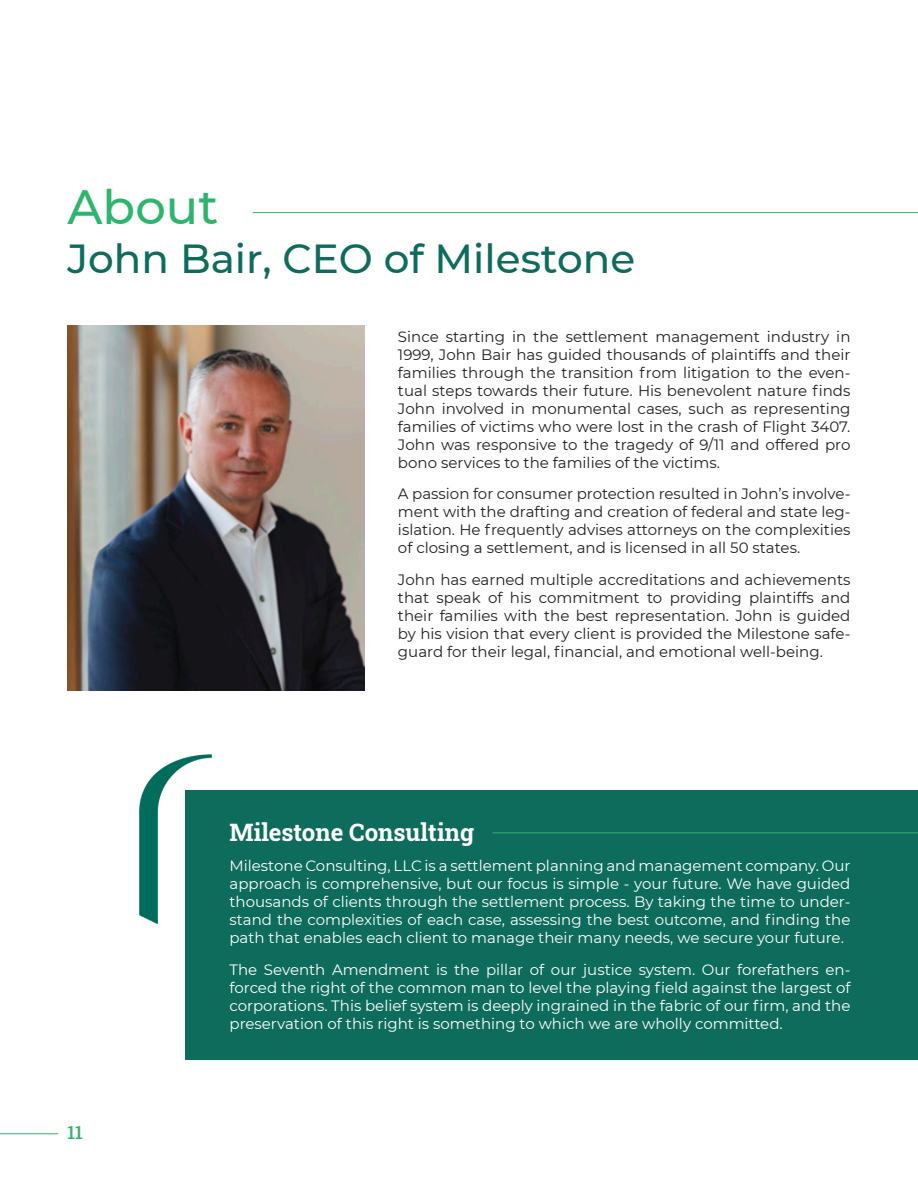
<style>
.page{position:relative;width:918px;height:1188px;background:#fff}
.page>*{position:absolute;margin:0;border:0;box-sizing:border-box;transform-origin:0 0}
.t1{font:500 48px "Montserrat";color:#2db56d}
.t2{font:500 40.5px "Montserrat";color:#0d6c5b}
.t3{font:24px "Roboto Slab";color:#fff}
.t4{font:18px "Roboto Slab";color:#2db56d}
.t5{font:15px/18px "Montserrat";color:#231f20;text-align:justify}
.t6{font:15px/18px "Montserrat";color:#fff;text-align:justify}
</style>
<div class="page">
<img style="left:139px;top:755px;width:73px;height:169px">
<hr style="left:0;top:1133px;width:58px;height:1px;background:#2db56d">
<img style="left:68px;top:325px;width:296px;height:365px">
<div style="left:178px;top:779px;width:97px;height:149px;background:#fff"></div>
<div style="left:186px;top:790px;width:732px;height:270px;background:#0d6c5b"></div>
<hr style="left:492px;top:832px;width:426px;height:1px;background:#2db56d">
<hr style="left:253px;top:212px;width:665px;height:1px;background:#2db56d">
<p class="t1" style="left:68px;top:173px;width:152px">About</p>
<p class="t2" style="left:68px;top:230px;width:569px">John Bair, CEO of Milestone</p>
<p class="t5" style="left:398px;top:327px;width:454px">Since starting in the settlement management industry in 1999, John Bair has guided thousands of plaintiffs and their families through the transition from litigation to the even&shy;tual steps towards their future. His benevolent nature finds John involved in monumental cases, such as representing families of victims who were lost in the crash of Flight 3407.<br>John was responsive to the tragedy of 9/11 and offered pro bono services to the families of the victims.</p>
<p class="t5" style="left:398px;top:485px;width:454px">A passion for consumer protection resulted in John’s involve&shy;ment with the drafting and creation of federal and state leg&shy;islation. He frequently advises attorneys on the complexities of closing a settlement, and is licensed in all 50 states.</p>
<p class="t5" style="left:398px;top:570px;width:454px">John has earned multiple accreditations and achievements that speak of his commitment to providing plaintiffs and their families with the best representation. John is guided by his vision that every client is provided the Milestone safe&shy;guard for their legal, financial, and emotional well-being.</p>
<p class="t3" style="left:230px;top:816px;width:246px">Milestone Consulting</p>
<p class="t4" style="left:68px;top:1120px;width:17px">11</p>
<p class="t6" style="left:230px;top:857px;width:623px">Milestone Consulting, LLC is a settlement planning and management company. Our approach is comprehensive, but our focus is simple - your future. We have guided thousands of clients through the settlement process. By taking the time to under&shy;stand the complexities of each case, assessing the best outcome, and finding the path that enables each client to manage their many needs, we secure your future.</p>
<p class="t6" style="left:230px;top:960px;width:623px">The Seventh Amendment is the pillar of our justice system. Our forefathers en&shy;forced the right of the common man to level the playing field against the largest of corporations. This belief system is deeply ingrained in the fabric of our firm, and the preservation of this right is something to which we are wholly committed.</p>
</div>
